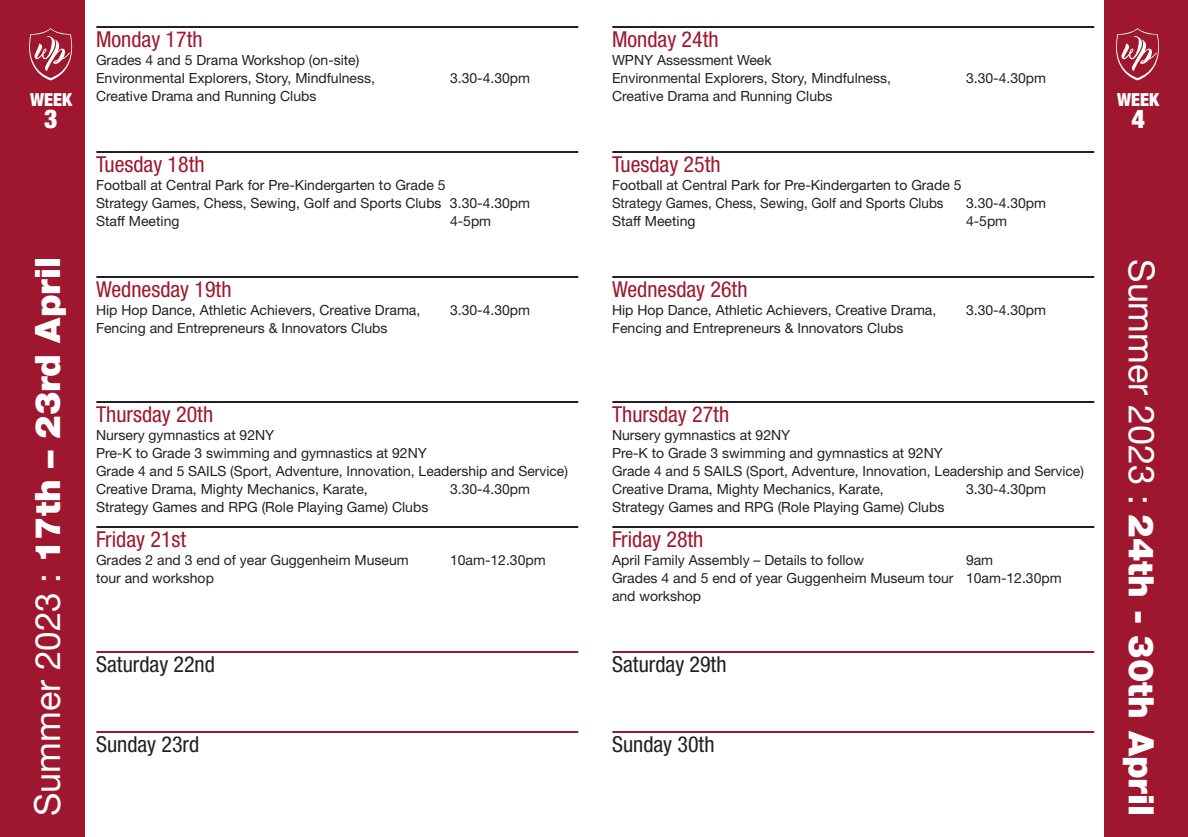
<style>
.page{position:relative;width:1188px;height:837px;background:#fff}
.page>*{position:absolute;margin:0;border:0;box-sizing:border-box;transform-origin:0 0}
.t1{font:900 35px "Helvetica Neue";color:#fff}
.t2{font:900 condensed 26px "Helvetica Neue";color:#fff}
.t3{font:condensed 22px "Helvetica Neue";color:#9f172e}
.t4{font:condensed 22px "Helvetica Neue";color:#231f20}
.t5{font:900 condensed 18px "Helvetica Neue";color:#fff}
.t6{font:14px "Helvetica Neue";color:#231f20}
.t7{font:14px "Helvetica Neue";color:#231f20;scale:.95 1}
.s1{font-weight:400;font-size:36px}
.s2{font-weight:400}
</style>
<div class="page">
<hr style="left:612px;top:26px;width:482px;height:2px;background:#231f20">
<hr style="left:612px;top:151px;width:482px;height:2px;background:#231f20">
<hr style="left:612px;top:276px;width:482px;height:2px;background:#231f20">
<hr style="left:612px;top:401px;width:482px;height:2px;background:#231f20">
<hr style="left:612px;top:526px;width:482px;height:2px;background:#231f20">
<hr style="left:612px;top:651px;width:482px;height:2px;background:#9f172e">
<hr style="left:612px;top:731px;width:482px;height:2px;background:#9f172e">
<div style="left:1104px;top:0;width:84px;height:837px;background:#9f172e"></div>
<div style="left:0;top:0;width:84px;height:837px;background:#9f172e"></div>
<hr style="left:96px;top:26px;width:482px;height:2px;background:#231f20">
<hr style="left:96px;top:151px;width:482px;height:2px;background:#231f20">
<hr style="left:96px;top:276px;width:482px;height:2px;background:#231f20">
<hr style="left:96px;top:401px;width:482px;height:2px;background:#231f20">
<hr style="left:96px;top:526px;width:482px;height:2px;background:#231f20">
<hr style="left:96px;top:651px;width:482px;height:2px;background:#9f172e">
<hr style="left:96px;top:731px;width:482px;height:2px;background:#9f172e">
<svg style="left:29px;top:28px;width:43px;height:52px"></svg>
<svg style="left:1116px;top:28px;width:43px;height:52px"></svg>
<p class="t5" style="left:30px;top:89px;width:44px">WEEK</p>
<p class="t2" style="left:44px;top:103px;width:15px">3</p>
<p class="t1" style="left:27px;top:816px;width:560px;rotate:-90deg"><span class="s1">Summer</span> <span class="s2">2023 :</span> 17th – 23rd April</p>
<p class="t3" style="left:96px;top:27px;width:108px">Monday 17th</p>
<p class="t6" style="left:96px;top:52px;width:265px">Grades 4 and 5 Drama Workshop (on-site)</p>
<p class="t6" style="left:96px;top:70px;width:281px">Environmental Explorers, Story, Mindfulness,</p>
<p class="t6" style="left:450px;top:70px;width:82px">3.30-4.30pm</p>
<p class="t6" style="left:96px;top:88px;width:222px">Creative Drama and Running Clubs</p>
<p class="t3" style="left:96px;top:152px;width:110px">Tuesday 18th</p>
<p class="t6" style="left:96px;top:177px;width:351px">Football at Central Park for Pre-Kindergarten to Grade 5</p>
<p class="t6" style="left:96px;top:195px;width:436px">Strategy Games, Chess, Sewing, Golf and Sports Clubs 3.30-4.30pm</p>
<p class="t6" style="left:96px;top:213px;width:85px">Staff Meeting</p>
<p class="t6" style="left:450px;top:213px;width:43px">4-5pm</p>
<p class="t3" style="left:96px;top:277px;width:137px">Wednesday 19th</p>
<p class="t6" style="left:96px;top:302px;width:326px">Hip Hop Dance, Athletic Achievers, Creative Drama,</p>
<p class="t6" style="left:450px;top:302px;width:82px">3.30-4.30pm</p>
<p class="t6" style="left:96px;top:320px;width:293px">Fencing and Entrepreneurs &amp; Innovators Clubs</p>
<p class="t3" style="left:96px;top:402px;width:119px">Thursday 20th</p>
<p class="t6" style="left:96px;top:427px;width:180px">Nursery gymnastics at 92NY</p>
<p class="t6" style="left:96px;top:445px;width:332px">Pre-K to Grade 3 swimming and gymnastics at 92NY</p>
<p class="t6" style="left:96px;top:463px;width:473px">Grade 4 and 5 SAILS (Sport, Adventure, Innovation, Leadership and Service)</p>
<p class="t6" style="left:96px;top:481px;width:273px">Creative Drama, Mighty Mechanics, Karate,</p>
<p class="t6" style="left:450px;top:481px;width:82px">3.30-4.30pm</p>
<p class="t6" style="left:96px;top:499px;width:334px">Strategy Games and RPG (Role Playing Game) Clubs</p>
<p class="t3" style="left:96px;top:527px;width:92px">Friday 21st</p>
<p class="t6" style="left:96px;top:552px;width:314px">Grades 2 and 3 end of year Guggenheim Museum</p>
<p class="t6" style="left:450px;top:552px;width:97px">10am-12.30pm</p>
<p class="t6" style="left:96px;top:570px;width:119px">tour and workshop</p>
<p class="t4" style="left:96px;top:652px;width:121px">Saturday 22nd</p>
<p class="t4" style="left:96px;top:732px;width:105px">Sunday 23rd</p>
<p class="t3" style="left:612px;top:27px;width:108px">Monday 24th</p>
<p class="t6" style="left:612px;top:52px;width:161px">WPNY Assessment Week</p>
<p class="t6" style="left:612px;top:70px;width:281px">Environmental Explorers, Story, Mindfulness,</p>
<p class="t6" style="left:966px;top:70px;width:82px">3.30-4.30pm</p>
<p class="t6" style="left:612px;top:88px;width:222px">Creative Drama and Running Clubs</p>
<p class="t3" style="left:612px;top:152px;width:110px">Tuesday 25th</p>
<p class="t6" style="left:612px;top:177px;width:351px">Football at Central Park for Pre-Kindergarten to Grade 5</p>
<p class="t7" style="left:612px;top:195px;width:350px">Strategy Games, Chess, Sewing, Golf and Sports Clubs</p>
<p class="t6" style="left:966px;top:195px;width:82px">3.30-4.30pm</p>
<p class="t6" style="left:612px;top:213px;width:85px">Staff Meeting</p>
<p class="t6" style="left:966px;top:213px;width:43px">4-5pm</p>
<p class="t3" style="left:612px;top:277px;width:137px">Wednesday 26th</p>
<p class="t6" style="left:612px;top:302px;width:326px">Hip Hop Dance, Athletic Achievers, Creative Drama,</p>
<p class="t6" style="left:966px;top:302px;width:82px">3.30-4.30pm</p>
<p class="t6" style="left:612px;top:320px;width:293px">Fencing and Entrepreneurs &amp; Innovators Clubs</p>
<p class="t3" style="left:612px;top:402px;width:119px">Thursday 27th</p>
<p class="t6" style="left:612px;top:427px;width:180px">Nursery gymnastics at 92NY</p>
<p class="t6" style="left:612px;top:445px;width:332px">Pre-K to Grade 3 swimming and gymnastics at 92NY</p>
<p class="t6" style="left:612px;top:463px;width:473px">Grade 4 and 5 SAILS (Sport, Adventure, Innovation, Leadership and Service)</p>
<p class="t6" style="left:612px;top:481px;width:273px">Creative Drama, Mighty Mechanics, Karate,</p>
<p class="t6" style="left:966px;top:481px;width:82px">3.30-4.30pm</p>
<p class="t6" style="left:612px;top:499px;width:334px">Strategy Games and RPG (Role Playing Game) Clubs</p>
<p class="t3" style="left:612px;top:527px;width:93px">Friday 28th</p>
<p class="t6" style="left:612px;top:552px;width:254px">April Family Assembly – Details to follow</p>
<p class="t6" style="left:966px;top:552px;width:29px">9am</p>
<p class="t6" style="left:612px;top:570px;width:451px">Grades 4 and 5 end of year Guggenheim Museum tour 10am-12.30pm</p>
<p class="t6" style="left:612px;top:588px;width:91px">and workshop</p>
<p class="t4" style="left:612px;top:652px;width:116px">Saturday 29th</p>
<p class="t4" style="left:612px;top:732px;width:104px">Sunday 30th</p>
<p class="t5" style="left:1117px;top:89px;width:44px">WEEK</p>
<p class="t2" style="left:1131px;top:103px;width:15px">4</p>
<p class="t1" style="left:1162px;top:259px;width:558px;rotate:90deg"><span class="s1">Summer 2023</span> <span class="s2">:</span> 24th - 30th April</p>
</div>
